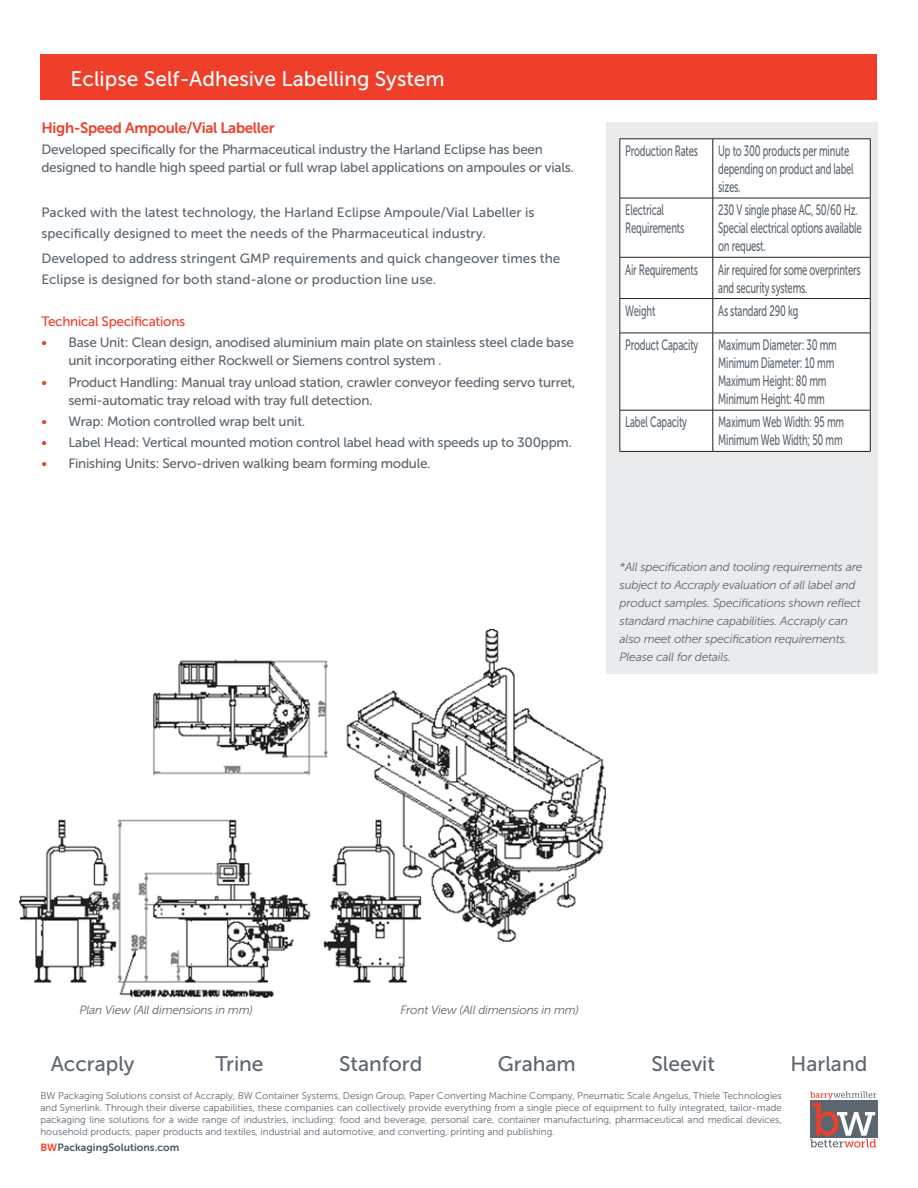
<style>
.page{position:relative;width:918px;height:1188px;background:#fff}
.page>*{position:absolute;margin:0;border:0;box-sizing:border-box;transform-origin:0 0}
.t1{font:21px "Museo Sans 500";color:#5c666f}
.Page_2_Heading{font:21px "Museo Sans 500";color:#fff}
.Page_2_Table_cells{font:15px/18px "Museo Sans 500";letter-spacing:-.02em;color:#5c666f;scale:.63 1}
.Page_2_Intro{font:15px "Museo Sans 700";letter-spacing:-.02em;color:#ef3e29}
.Page_2_Body{font:13.5px/18px "Museo Sans 500";letter-spacing:-.02em;color:#5c666f}
.Page_2_Body-2{font:13.5px/21px "Museo Sans 500";color:#5c666f}
.Page_2_Body-3{font:13.5px "Museo Sans 500";letter-spacing:-.02em;color:#ef3e29}
.t2{font:italic 12px/18px "Museo Sans 300";letter-spacing:-.02em;color:#5c666f}
.t3{font:10.5px "Museo Sans 700";color:#475865}
.t4{font:9.75px/12px "Museo Sans 300";color:#5c666f;text-align:justify}
.s1{color:#ef3e29}
.s2{color:#ff3a1e}
</style>
<div class="page">
<div style="left:40px;top:54px;width:838px;height:45px;background:#ef3e29"></div>
<div style="left:810px;top:1101px;width:68px;height:37px;background:#5c666f"></div>
<svg style="left:810px;top:1092px;width:66px;height:56px"></svg>
<div style="left:606px;top:122px;width:272px;height:552px;background:#eaebed"></div>
<div style="left:621px;top:140px;width:249px;height:311px;background:#fff"></div>
<hr style="left:620px;top:139px;width:93px;height:1px;background:#231f20">
<hr style="left:620px;top:139px;width:1px;height:59px;background:#231f20">
<hr style="left:713px;top:139px;width:157px;height:1px;background:#231f20">
<hr style="left:713px;top:139px;width:1px;height:59px;background:#231f20">
<hr style="left:870px;top:139px;width:1px;height:59px;background:#231f20">
<hr style="left:620px;top:198px;width:93px;height:1px;background:#231f20">
<hr style="left:620px;top:198px;width:1px;height:59px;background:#231f20">
<hr style="left:713px;top:198px;width:157px;height:1px;background:#231f20">
<hr style="left:713px;top:198px;width:1px;height:59px;background:#231f20">
<hr style="left:870px;top:198px;width:1px;height:59px;background:#231f20">
<hr style="left:620px;top:257px;width:93px;height:1px;background:#231f20">
<hr style="left:620px;top:257px;width:1px;height:41px;background:#231f20">
<hr style="left:713px;top:257px;width:157px;height:1px;background:#231f20">
<hr style="left:713px;top:257px;width:1px;height:41px;background:#231f20">
<hr style="left:870px;top:257px;width:1px;height:41px;background:#231f20">
<hr style="left:620px;top:298px;width:93px;height:1px;background:#231f20">
<hr style="left:620px;top:299px;width:1px;height:34px;background:#231f20">
<hr style="left:713px;top:298px;width:157px;height:1px;background:#231f20">
<hr style="left:713px;top:299px;width:1px;height:34px;background:#231f20">
<hr style="left:870px;top:299px;width:1px;height:34px;background:#231f20">
<hr style="left:620px;top:333px;width:93px;height:1px;background:#231f20">
<hr style="left:620px;top:333px;width:1px;height:77px;background:#231f20">
<hr style="left:713px;top:333px;width:157px;height:1px;background:#231f20">
<hr style="left:713px;top:333px;width:1px;height:77px;background:#231f20">
<hr style="left:870px;top:333px;width:1px;height:77px;background:#231f20">
<hr style="left:620px;top:410px;width:93px;height:1px;background:#231f20">
<hr style="left:620px;top:410px;width:1px;height:41px;background:#231f20">
<hr style="left:713px;top:410px;width:157px;height:1px;background:#231f20">
<hr style="left:713px;top:410px;width:1px;height:41px;background:#231f20">
<hr style="left:870px;top:410px;width:1px;height:41px;background:#231f20">
<hr style="left:620px;top:451px;width:93px;height:1px;background:#231f20">
<hr style="left:713px;top:451px;width:157px;height:1px;background:#231f20">
<img style="left:19px;top:630px;width:586px;height:367px">
<p class="Page_2_Heading" style="left:71px;top:68px;width:376px">Eclipse Self-Adhesive Labelling System</p>
<p class="Page_2_Intro" style="left:41px;top:119px;width:235px">High-Speed Ampoule/Vial Labeller</p>
<p class="Page_2_Body" style="left:41px;top:140px;width:534px">Developed specifically for the Pharmaceutical industry the Harland Eclipse has been designed to handle high speed partial or full wrap label applications on ampoules or vials.</p>
<p class="Page_2_Body-2" style="left:41px;top:202px;width:495px">Packed with the latest technology, the Harland Eclipse Ampoule/Vial Labeller is specifically designed to meet the needs of the Pharmaceutical industry.</p>
<p class="Page_2_Body-2" style="left:41px;top:248px;width:520px">Developed to address stringent GMP requirements and quick changeover times the<br>Eclipse is designed for both stand-alone or production line use.</p>
<p class="Page_2_Body-3" style="left:41px;top:314px;width:145px">Technical Specifications</p>
<p class="Page_2_Body" style="left:68px;top:334px;width:507px;text-indent:-27px"><span class="s1">•</span> Base Unit: Clean design, anodised aluminium main plate on stainless steel clade base unit incorporating either Rockwell or Siemens control system .</p>
<p class="Page_2_Body" style="left:68px;top:373px;width:509px;text-indent:-27px"><span class="s1">•</span> Product Handling: Manual tray unload station, crawler conveyor feeding servo turret, semi-automatic tray reload with tray full detection.</p>
<p class="Page_2_Body" style="left:41px;top:412px;width:265px"><span class="s1">•</span> Wrap: Motion controlled wrap belt unit.</p>
<p class="Page_2_Body" style="left:41px;top:434px;width:532px"><span class="s1">•</span> Label Head: Vertical mounted motion control label head with speeds up to 300ppm.</p>
<p class="Page_2_Body" style="left:41px;top:455px;width:391px"><span class="s1">•</span> Finishing Units: Servo-driven walking beam forming module.</p>
<p class="Page_2_Table_cells" style="left:625px;top:142px;width:117px">Production Rates</p>
<p class="Page_2_Table_cells" style="left:718px;top:142px;width:217px">Up to 300 products per minute depending on product and label sizes.</p>
<p class="Page_2_Table_cells" style="left:625px;top:201px;width:63px">Electrical</p>
<p class="Page_2_Table_cells" style="left:625px;top:219px;width:95px">Requirements</p>
<p class="Page_2_Table_cells" style="left:718px;top:201px;width:223px">230 V single phase AC, 50/60 Hz.</p>
<p class="Page_2_Table_cells" style="left:718px;top:219px;width:230px">Special electrical options available on request.</p>
<p class="Page_2_Table_cells" style="left:625px;top:260px;width:117px">Air Requirements</p>
<p class="Page_2_Table_cells" style="left:718px;top:260px;width:228px">Air required for some overprinters and security systems.</p>
<p class="Page_2_Table_cells" style="left:625px;top:302px;width:50px">Weight</p>
<p class="Page_2_Table_cells" style="left:718px;top:302px;width:129px">As standard 290 kg</p>
<p class="Page_2_Table_cells" style="left:625px;top:336px;width:118px">Product Capacity</p>
<p class="Page_2_Table_cells" style="left:718px;top:336px;width:190px">Maximum Diameter: 30 mm</p>
<p class="Page_2_Table_cells" style="left:718px;top:354px;width:186px">Minimum Diameter: 10 mm</p>
<p class="Page_2_Table_cells" style="left:718px;top:372px;width:174px">Maximum Height: 80 mm</p>
<p class="Page_2_Table_cells" style="left:718px;top:390px;width:171px">Minimum Height: 40 mm</p>
<p class="Page_2_Table_cells" style="left:625px;top:413px;width:100px">Label Capacity</p>
<p class="Page_2_Table_cells" style="left:718px;top:413px;width:202px">Maximum Web Width: 95 mm</p>
<p class="Page_2_Table_cells" style="left:718px;top:431px;width:199px">Minimum Web Width; 50 mm</p>
<p class="t2" style="left:620px;top:558px;width:244px">*All specification and tooling requirements are subject to Accraply evaluation of all label and product samples. Specifications shown reflect standard machine capabilities. Accraply can also meet other specification requirements.<br>Please call for details.</p>
<p class="t2" style="left:79px;top:1001px;width:175px">Plan View (All dimensions in mm)</p>
<p class="t2" style="left:400px;top:1001px;width:180px">Front View (All dimensions in mm)</p>
<h1 class="t1" style="left:51px;top:1052px;width:85px">Accraply</h1>
<h1 class="t1" style="left:216px;top:1052px;width:49px">Trine</h1>
<h1 class="t1" style="left:339px;top:1052px;width:85px">Stanford</h1>
<h1 class="t1" style="left:498px;top:1052px;width:79px">Graham</h1>
<h1 class="t1" style="left:651px;top:1052px;width:65px">Sleevit</h1>
<h1 class="t1" style="left:791px;top:1052px;width:78px">Harland</h1>
<p class="t4" style="left:40px;top:1090px;width:743px">BW Packaging Solutions consist of Accraply, BW Container Systems, Design Group, Paper Converting Machine Company, Pneumatic Scale Angelus, Thiele Technologies and Synerlink. Through their diverse capabilities, these companies can collectively provide everything from a single piece of equipment to fully integrated, tailor-made packaging line solutions for a wide range of industries, including: food and beverage, personal care, container manufacturing, pharmaceutical and medical devices, household products, paper products and textiles, industrial and automotive, and converting, printing and publishing.</p>
<p class="t3" style="left:40px;top:1142px;width:140px"><span class="s2">BW</span>PackagingSolutions.com</p>
</div>
